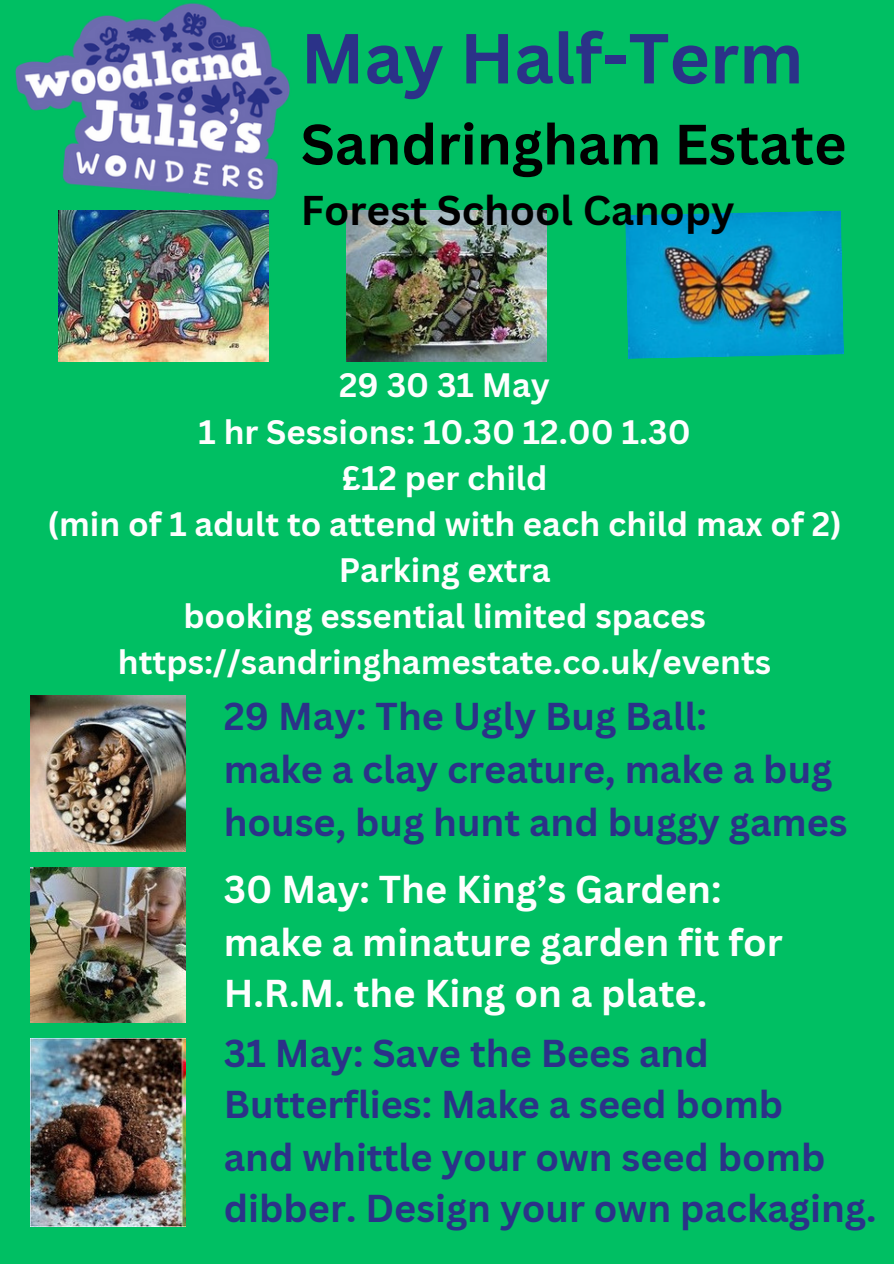
<style>
.page{position:relative;width:894px;height:1264px;background:#fff}
.page>*{position:absolute;margin:0;border:0;box-sizing:border-box;transform-origin:0 0}
.t1{font:700 69.15px "Canva Sans";color:#2b3288}
.t2{font:700 55.5px "Canva Sans";color:#000}
.t3{font:700 40.5px "Canva Sans";color:#000}
.t4{font:700 37.8px/51.8px "Canva Sans";color:#2b3288}
.t5{font:700 37.8px/51.8px "Canva Sans";color:#fefefe}
.t6{font:700 33px/46.2px "Canva Sans";color:#fefefe;text-align:center}
</style>
<div class="page">
<div style="left:0;top:0;width:893px;height:1263px;background:#00bf63"></div>
<img style="left:15px;top:3px;width:275px;height:197px">
<img style="left:30px;top:867px;width:156px;height:155px">
<img style="left:30px;top:695px;width:156px;height:156px">
<img style="left:30px;top:1038px;width:156px;height:188px">
<img style="left:59px;top:210px;width:209px;height:151px">
<img style="left:625px;top:210px;width:218px;height:149px">
<img style="left:346px;top:210px;width:200px;height:151px">
<p class="t1" style="left:301px;top:10px;width:504px">May Half-Term</p>
<p class="t2" style="left:301px;top:105px;width:547px">Sandringham Estate</p>
<p class="t3" style="left:301px;top:182px;width:435px">Forest School Canopy</p>
<p class="t6" style="left:47px;top:361px;width:795px">29 30 31 May<br>1 hr Sessions: 10.30 12.00 1.30<br>£12 per child<br>(min of 1 adult to attend with each child max of 2)<br>Parking extra<br>booking essential limited spaces https://sandringhamestate.co.uk/events</p>
<h1 class="t4" style="left:224px;top:689px;width:625px;line-height:52.8px">29 May: The Ugly Bug Ball:<br>make a clay creature, make a bug house, bug hunt and buggy games</h1>
<h1 class="t5" style="left:224px;top:862px;width:560px">30 May: The King’s Garden: make a minature garden fit for<br>H.R.M. the King on a plate.</h1>
<h1 class="t4" style="left:224px;top:1025px;width:654px">31 May: Save the Bees and<br>Butterflies: Make a seed bomb<br>and whittle your own seed bomb dibber. Design your own packaging.</h1>
</div>
